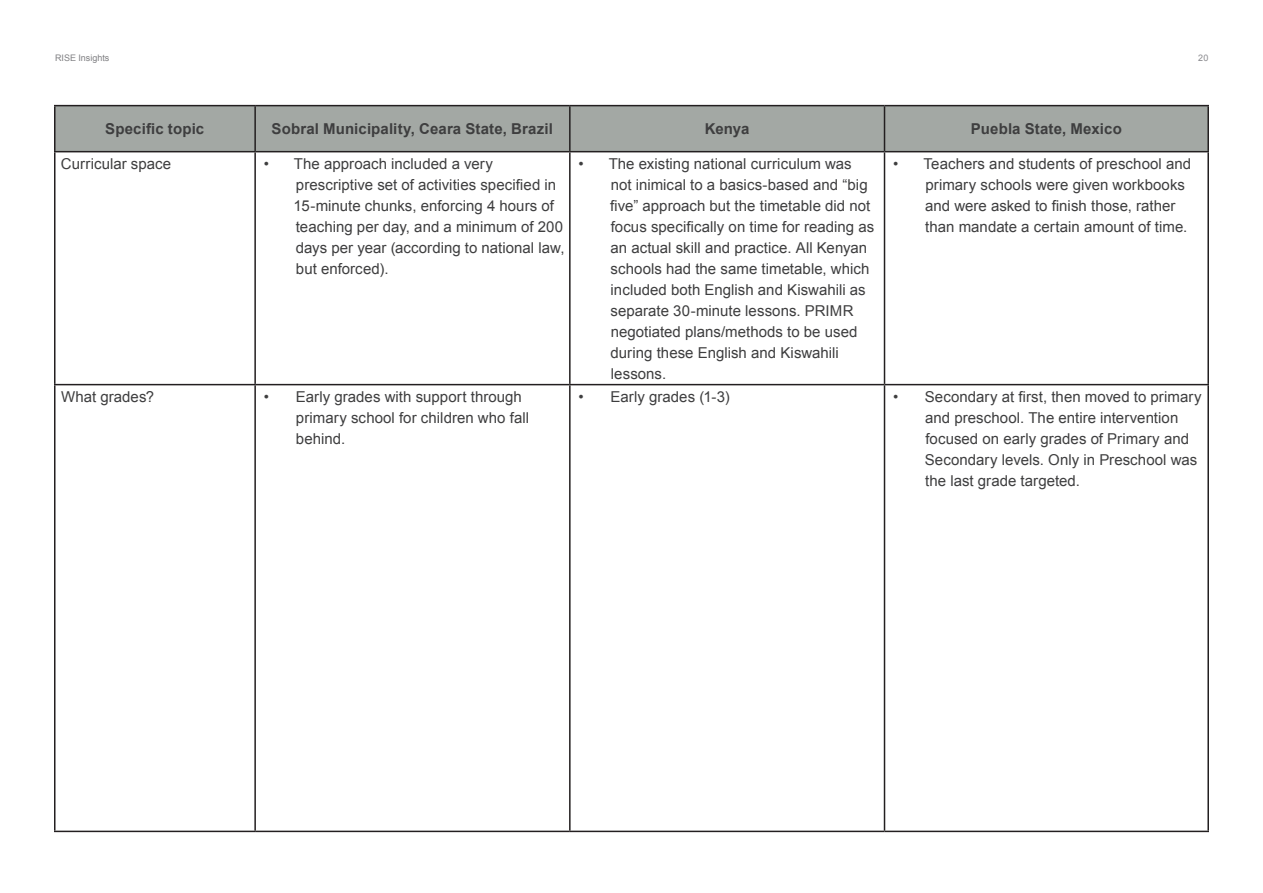
<style>
.page{position:relative;width:1263px;height:893px;background:#fff}
.page>*{position:absolute;margin:0;border:0;box-sizing:border-box;transform-origin:0 0}
.Body_Text{font:15px/21px "Arial";letter-spacing:.005em;color:#3e3e3f}
.Body_Text-2{font:700 15px "Arial";letter-spacing:.01em;color:#3e3e3f}
.Body_Text-3{font:9px "Arial";color:#808083}
.Body_Text-4{font:9px "Arial";color:#8b8b8f}
</style>
<div class="page">
<div style="left:56px;top:106px;width:1151px;height:45px;background:#a3a8a4"></div>
<hr style="left:54px;top:105px;width:201px;height:1px;background:#231f20">
<hr style="left:54px;top:106px;width:2px;height:45px;background:#231f20">
<hr style="left:255px;top:105px;width:315px;height:1px;background:#231f20">
<hr style="left:254px;top:106px;width:2px;height:45px;background:#231f20">
<hr style="left:570px;top:105px;width:314px;height:1px;background:#231f20">
<hr style="left:569px;top:106px;width:2px;height:45px;background:#231f20">
<hr style="left:884px;top:105px;width:325px;height:1px;background:#231f20">
<hr style="left:884px;top:106px;width:1px;height:45px;background:#231f20">
<hr style="left:1207px;top:106px;width:2px;height:45px;background:#231f20">
<hr style="left:54px;top:151px;width:201px;height:1px;background:#231f20">
<hr style="left:54px;top:152px;width:2px;height:232px;background:#231f20">
<hr style="left:255px;top:151px;width:315px;height:1px;background:#231f20">
<hr style="left:254px;top:152px;width:2px;height:232px;background:#231f20">
<hr style="left:570px;top:151px;width:314px;height:1px;background:#231f20">
<hr style="left:569px;top:152px;width:2px;height:232px;background:#231f20">
<hr style="left:884px;top:151px;width:325px;height:1px;background:#231f20">
<hr style="left:884px;top:152px;width:1px;height:232px;background:#231f20">
<hr style="left:1207px;top:152px;width:2px;height:232px;background:#231f20">
<hr style="left:54px;top:384px;width:201px;height:1px;background:#231f20">
<hr style="left:54px;top:385px;width:2px;height:446px;background:#231f20">
<hr style="left:255px;top:384px;width:315px;height:1px;background:#231f20">
<hr style="left:254px;top:385px;width:2px;height:446px;background:#231f20">
<hr style="left:570px;top:384px;width:314px;height:1px;background:#231f20">
<hr style="left:569px;top:385px;width:2px;height:446px;background:#231f20">
<hr style="left:884px;top:384px;width:325px;height:1px;background:#231f20">
<hr style="left:884px;top:385px;width:1px;height:446px;background:#231f20">
<hr style="left:1207px;top:385px;width:2px;height:446px;background:#231f20">
<hr style="left:54px;top:831px;width:201px;height:1px;background:#231f20">
<hr style="left:255px;top:831px;width:315px;height:1px;background:#231f20">
<hr style="left:570px;top:831px;width:314px;height:1px;background:#231f20">
<hr style="left:884px;top:831px;width:325px;height:1px;background:#231f20">
<p class="Body_Text-3" style="left:55px;top:52px;width:56px">RISE Insights</p>
<p class="Body_Text-4" style="left:1198px;top:52px;width:12px">20</p>
<p class="Body_Text-2" style="left:105px;top:119px;width:100px">Specific topic</p>
<p class="Body_Text-2" style="left:272px;top:119px;width:283px">Sobral Municipality, Ceara State, Brazil</p>
<p class="Body_Text-2" style="left:705px;top:119px;width:46px">Kenya</p>
<p class="Body_Text-2" style="left:971px;top:119px;width:152px">Puebla State, Mexico</p>
<p class="Body_Text" style="left:61px;top:153px;width:112px">Curricular space</p>
<p class="Body_Text" style="left:294px;top:153px;width:272px;text-indent:-30px">• The approach included a very prescriptive set of activities specified in 15-minute chunks, enforcing 4 hours of teaching per day, and a minimum of 200 days per year (according to national law, but enforced).</p>
<p class="Body_Text" style="left:610px;top:153px;width:265px;text-indent:-32px">• The existing national curriculum was not inimical to a basics-based and “big five” approach but the timetable did not focus specifically on time for reading as an actual skill and practice. All Kenyan schools had the same timetable, which included both English and Kiswahili as separate 30-minute lessons. PRIMR negotiated plans/methods to be used during these English and Kiswahili lessons.</p>
<p class="Body_Text" style="left:925px;top:153px;width:267px;text-indent:-32px">• Teachers and students of preschool and primary schools were given workbooks and were asked to finish those, rather than mandate a certain amount of time.</p>
<p class="Body_Text" style="left:61px;top:386px;width:95px">What grades?</p>
<p class="Body_Text" style="left:296px;top:386px;width:235px;text-indent:-32px">• Early grades with support through primary school for children who fall behind.</p>
<p class="Body_Text" style="left:578px;top:386px;width:153px">• Early grades (1-3)</p>
<p class="Body_Text" style="left:925px;top:386px;width:278px;text-indent:-32px">• Secondary at first, then moved to primary and preschool. The entire intervention focused on early grades of Primary and Secondary levels. Only in Preschool was the last grade targeted.</p>
</div>
